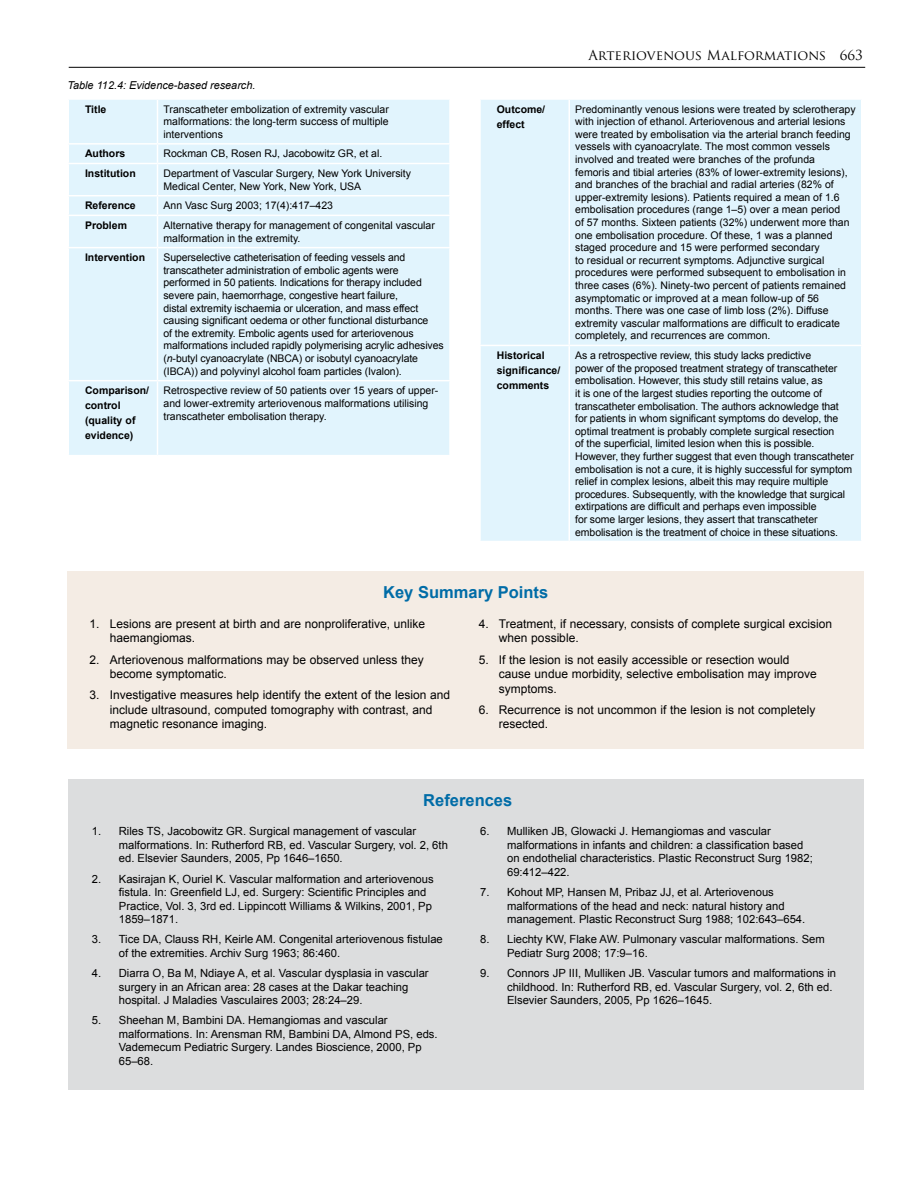
<style>
.page{position:relative;width:918px;height:1188px;background:#fff}
.page>*{position:absolute;margin:0;border:0;box-sizing:border-box;transform-origin:0 0}
.t1{font:700 16.5px "Arial";color:#006ca7}
.t2{font:13.5px "Trajan Pro";color:#000}
.t3{font:12px/14.4px "Arial";color:#000}
.t4{font:11.25px/13.5px "Arial";color:#000}
.t5{font:italic 10.8px "Arial";color:#000}
.t6{font:10.5px/12.6px "Arial";letter-spacing:-.005em;color:#000}
.t7{font:700 10.5px/15px "Arial";color:#000}
.s1{font-style:italic}
</style>
<div class="page">
<hr style="left:69px;top:67px;width:796px;height:1px;background:#000">
<div style="left:68px;top:571px;width:796px;height:178px;background:#f4ece4"></div>
<div style="left:69px;top:779px;width:795px;height:311px;background:#dcddde"></div>
<div style="left:69px;top:100px;width:380px;height:355px;background:#e1f4fd"></div>
<hr style="left:157px;top:100px;width:1px;height:43px;background:#fff">
<hr style="left:68px;top:143px;width:90px;height:2px;background:#fff">
<hr style="left:158px;top:143px;width:293px;height:2px;background:#fff">
<svg style="left:157px;top:145px;width:1px;height:18px"></svg>
<hr style="left:68px;top:163px;width:90px;height:1px;background:#fff">
<hr style="left:158px;top:163px;width:293px;height:1px;background:#fff">
<hr style="left:157px;top:164px;width:1px;height:31px;background:#fff">
<hr style="left:68px;top:195px;width:90px;height:1px;background:#fff">
<hr style="left:158px;top:195px;width:293px;height:1px;background:#fff">
<svg style="left:157px;top:196px;width:1px;height:19px"></svg>
<hr style="left:68px;top:215px;width:90px;height:1px;background:#fff">
<hr style="left:158px;top:215px;width:293px;height:1px;background:#fff">
<hr style="left:157px;top:216px;width:1px;height:31px;background:#fff">
<hr style="left:68px;top:247px;width:90px;height:1px;background:#fff">
<hr style="left:158px;top:247px;width:293px;height:1px;background:#fff">
<hr style="left:157px;top:248px;width:1px;height:132px;background:#fff">
<hr style="left:68px;top:380px;width:90px;height:1px;background:#fff">
<hr style="left:158px;top:380px;width:293px;height:1px;background:#fff">
<hr style="left:157px;top:381px;width:1px;height:74px;background:#fff">
<div style="left:481px;top:100px;width:380px;height:441px;background:#e1f4fd"></div>
<hr style="left:568px;top:100px;width:2px;height:245px;background:#fff">
<hr style="left:479px;top:345px;width:90px;height:1px;background:#fff">
<hr style="left:569px;top:345px;width:293px;height:1px;background:#fff">
<hr style="left:568px;top:346px;width:2px;height:195px;background:#fff">
<p class="t5" style="left:68px;top:78px;width:189px">Table 112.4: Evidence-based research.</p>
<p class="t7" style="left:85px;top:102px;width:23px">Title</p>
<p class="t6" style="left:163px;top:103px;width:227px;text-align:justify">Transcatheter embolization of extremity vascular malformations: the long-term success of multiple interventions</p>
<p class="t7" style="left:85px;top:147px;width:42px">Authors</p>
<p class="t6" style="left:163px;top:148px;width:220px">Rockman CB, Rosen RJ, Jacobowitz GR, et al.</p>
<p class="t7" style="left:85px;top:166px;width:52px">Institution</p>
<p class="t6" style="left:163px;top:167px;width:249px">Department of Vascular Surgery, New York University<br>Medical Center, New York, New York, USA</p>
<p class="t7" style="left:85px;top:199px;width:52px">Reference</p>
<p class="t6" style="left:163px;top:200px;width:171px">Ann Vasc Surg 2003; 17(4):417–423</p>
<p class="t7" style="left:85px;top:218px;width:44px">Problem</p>
<p class="t6" style="left:163px;top:219px;width:273px">Alternative therapy for management of congenital vascular malformation in the extremity.</p>
<p class="t7" style="left:85px;top:250px;width:62px">Intervention</p>
<p class="t6" style="left:163px;top:251px;width:282px">Superselective catheterisation of feeding vessels and transcatheter administration of embolic agents were performed in 50 patients. Indications for therapy included severe pain, haemorrhage, congestive heart failure,<br>distal extremity ischaemia or ulceration, and mass effect causing significant oedema or other functional disturbance<br>of the extremity. Embolic agents used for arteriovenous malformations included rapidly polymerising acrylic adhesives (<span class="s1">n</span>-butyl cyanoacrylate (NBCA) or isobutyl cyanoacrylate (IBCA)) and polyvinyl alcohol foam particles (Ivalon).</p>
<p class="t7" style="left:85px;top:383px;width:66px">Comparison/ control (quality of evidence)</p>
<p class="t6" style="left:163px;top:384px;width:276px">Retrospective review of 50 patients over 15 years of upper&shy;and lower-extremity arteriovenous malformations utilising transcatheter embolisation therapy.</p>
<p class="t2" style="left:588px;top:47px;width:276px">Arteriovenous Malformations 663</p>
<p class="t7" style="left:497px;top:102px;width:50px">Outcome/ effect</p>
<p class="t6" style="left:575px;top:103px;width:282px">Predominantly venous lesions were treated by sclerotherapy with injection of ethanol. Arteriovenous and arterial lesions were treated by embolisation via the arterial branch feeding vessels with cyanoacrylate. The most common vessels involved and treated were branches of the profunda<br>femoris and tibial arteries (83% of lower-extremity lesions), and branches of the brachial and radial arteries (82% of upper-extremity lesions). Patients required a mean of 1.6 embolisation procedures (range 1–5) over a mean period<br>of 57 months. Sixteen patients (32%) underwent more than one embolisation procedure. Of these, 1 was a planned staged procedure and 15 were performed secondary<br>to residual or recurrent symptoms. Adjunctive surgical procedures were performed subsequent to embolisation in three cases (6%). Ninety-two percent of patients remained asymptomatic or improved at a mean follow-up of 56 months. There was one case of limb loss (2%). Diffuse extremity vascular malformations are difficult to eradicate completely, and recurrences are common.</p>
<p class="t7" style="left:497px;top:348px;width:65px">Historical significance/ comments</p>
<p class="t6" style="left:575px;top:349px;width:280px">As a retrospective review, this study lacks predictive<br>power of the proposed treatment strategy of transcatheter embolisation. However, this study still retains value, as<br>it is one of the largest studies reporting the outcome of transcatheter embolisation. The authors acknowledge that<br>for patients in whom significant symptoms do develop, the optimal treatment is probably complete surgical resection<br>of the superficial, limited lesion when this is possible.<br>However, they further suggest that even though transcatheter embolisation is not a cure, it is highly successful for symptom relief in complex lesions, albeit this may require multiple procedures. Subsequently, with the knowledge that surgical extirpations are difficult and perhaps even impossible<br>for some larger lesions, they assert that transcatheter embolisation is the treatment of choice in these situations.</p>
<h1 class="t1" style="left:383px;top:582px;width:167px">Key Summary Points</h1>
<p class="t3" style="left:110px;top:617px;width:317px;text-indent:-20px">1. Lesions are present at birth and are nonproliferative, unlike haemangiomas.</p>
<p class="t3" style="left:110px;top:652px;width:316px;text-indent:-20px">2. Arteriovenous malformations may be observed unless they become symptomatic.</p>
<p class="t3" style="left:110px;top:688px;width:342px;text-indent:-20px">3. Investigative measures help identify the extent of the lesion and include ultrasound, computed tomography with contrast, and magnetic resonance imaging.</p>
<p class="t3" style="left:499px;top:617px;width:335px;text-indent:-20px">4. Treatment, if necessary, consists of complete surgical excision when possible.</p>
<p class="t3" style="left:499px;top:652px;width:319px;text-indent:-20px">5. If the lesion is not easily accessible or resection would cause undue morbidity, selective embolisation may improve symptoms.</p>
<p class="t3" style="left:499px;top:703px;width:318px;text-indent:-20px">6. Recurrence is not uncommon if the lesion is not completely resected.</p>
<h1 class="t1" style="left:423px;top:790px;width:90px">References</h1>
<p class="t4" style="left:507px;top:825px;width:307px;text-indent:-27px">6. Mulliken JB, Glowacki J. Hemangiomas and vascular malformations in infants and children: a classification based on endothelial characteristics. Plastic Reconstruct Surg 1982; 69:412–422.</p>
<p class="t4" style="left:507px;top:886px;width:300px;text-indent:-27px">7. Kohout MP, Hansen M, Pribaz JJ, et al. Arteriovenous malformations of the head and neck: natural history and management. Plastic Reconstruct Surg 1988; 102:643–654.</p>
<p class="t4" style="left:507px;top:933px;width:319px;text-indent:-27px">8. Liechty KW, Flake AW. Pulmonary vascular malformations. Sem<br>Pediatr Surg 2008; 17:9–16.</p>
<p class="t4" style="left:507px;top:967px;width:331px;text-indent:-27px">9. Connors JP III, Mulliken JB. Vascular tumors and malformations in childhood. In: Rutherford RB, ed. Vascular Surgery, vol. 2, 6th ed.<br>Elsevier Saunders, 2005, Pp 1626–1645.</p>
<p class="t4" style="left:119px;top:825px;width:331px;text-indent:-27px">1. Riles TS, Jacobowitz GR. Surgical management of vascular malformations. In: Rutherford RB, ed. Vascular Surgery, vol. 2, 6th ed. Elsevier Saunders, 2005, Pp 1646–1650.</p>
<p class="t4" style="left:119px;top:872px;width:316px;text-indent:-27px">2. Kasirajan K, Ouriel K. Vascular malformation and arteriovenous fistula. In: Greenfield LJ, ed. Surgery: Scientific Principles and Practice, Vol. 3, 3rd ed. Lippincott Williams &amp; Wilkins, 2001, Pp 1859–1871.</p>
<p class="t4" style="left:119px;top:933px;width:326px;text-indent:-27px">3. Tice DA, Clauss RH, Keirle AM. Congenital arteriovenous fistulae of the extremities. Archiv Surg 1963; 86:460.</p>
<p class="t4" style="left:119px;top:967px;width:311px;text-indent:-27px">4. Diarra O, Ba M, Ndiaye A, et al. Vascular dysplasia in vascular surgery in an African area: 28 cases at the Dakar teaching hospital. J Maladies Vasculaires 2003; 28:24–29.</p>
<p class="t4" style="left:119px;top:1014px;width:320px;text-indent:-27px">5. Sheehan M, Bambini DA. Hemangiomas and vascular malformations. In: Arensman RM, Bambini DA, Almond PS, eds.<br>Vademecum Pediatric Surgery. Landes Bioscience, 2000, Pp 65–68.</p>
</div>
